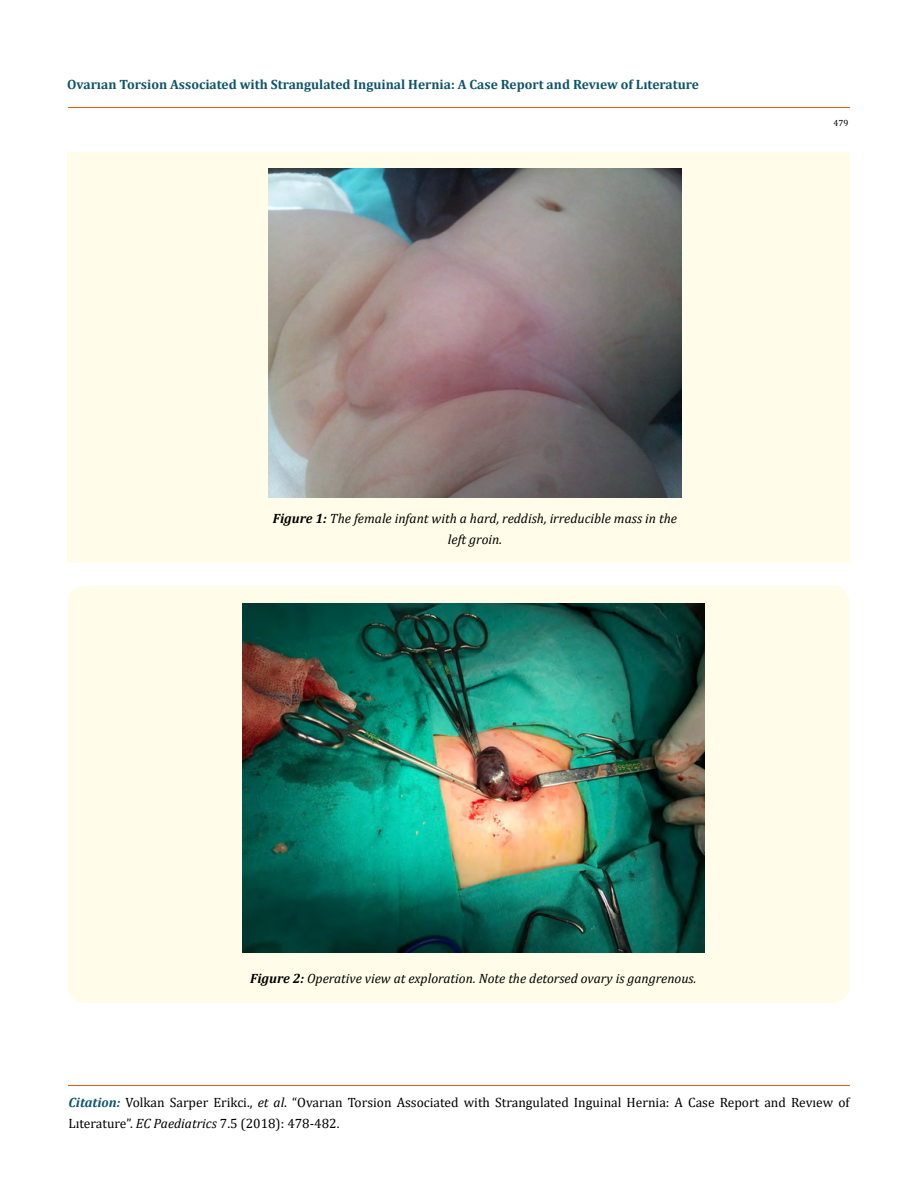
<style>
.page{position:relative;width:917px;height:1190px;background:#fff}
.page>*{position:absolute;margin:0;border:0;box-sizing:border-box;transform-origin:0 0}
.t1{font:13.5px/21px "Cambria";color:#000}
.t2{font:italic 13.5px/21px "Cambria";color:#000;text-align:center}
.t3{font:700 13.5px "Cambria";color:#0e546a}
.t4{font:9px "Cambria";color:#000}
.s1{font-weight:700}
.s2{font-weight:700;font-style:italic;color:#0e546a}
.s3{font-style:italic}
</style>
<div class="page">
<hr style="left:68px;top:108px;width:781px;height:1px;background:#e05d1a">
<hr style="left:68px;top:1085px;width:781px;height:1px;background:#e05d1a">
<div style="left:67px;top:152px;width:782px;height:410px;background:#fffde9"></div>
<img style="left:268px;top:169px;width:414px;height:328px">
<div style="left:68px;top:585px;width:781px;height:418px;background:#fffde9;border-radius:18px"></div>
<img style="left:242px;top:603px;width:462px;height:349px">
<p class="t3" style="left:67px;top:74px;width:633px">Ovarıan Torsion Associated with Strangulated Inguinal Hernia: A Case Report and Revıew of Lıterature</p>
<p class="t4" style="left:833px;top:118px;width:16px">479</p>
<p class="t2" style="left:273px;top:507px;width:405px"><span class="s1">Figure 1:</span> The female infant with a hard, reddish, irreducible mass in the left groin.</p>
<p class="t2" style="left:250px;top:967px;width:448px"><span class="s1">Figure 2:</span> Operative view at exploration. Note the detorsed ovary is gangrenous.</p>
<p class="t1" style="left:68px;top:1091px;width:782px"><span class="s2">Citation:</span> Volkan Sarper Erikci., <span class="s3">et al</span>. “Ovarıan Torsion Associated with Strangulated Inguinal Hernia: A Case Report and Revıew of<br>Lıterature”. <span class="s3">EC Paediatrics</span> 7.5 (2018): 478-482.</p>
</div>
